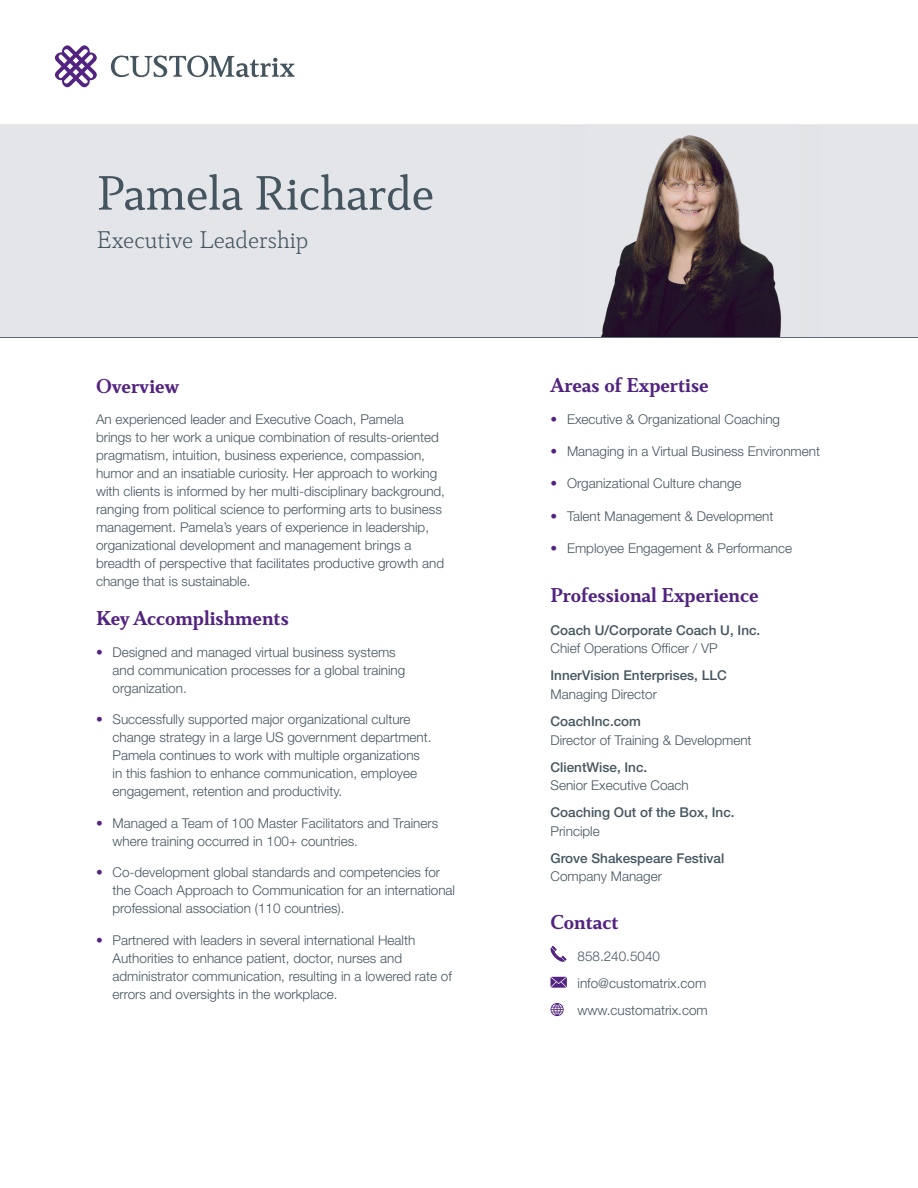
<style>
.page{position:relative;width:918px;height:1188px;background:#fff}
.page>*{position:absolute;margin:0;border:0;box-sizing:border-box;transform-origin:0 0}
.t1{font:54px "Cultura New";color:#455560}
.t2{font:300 27px "Cultura New";color:#455560}
.t3{font:700 22.5px "Cultura New";color:#522380}
.t4{font:300 13.5px/18px "Helvetica Neue LT Std";color:#455560}
.t5{font:500 13.5px "Helvetica Neue LT Std";color:#455560}
.s1{color:#522380}
</style>
<div class="page">
<hr style="left:0;top:337px;width:918px;height:1px;background:#455560">
<svg style="left:55px;top:45px;width:42px;height:43px"></svg>
<svg style="left:111px;top:56px;width:184px;height:21px"></svg>
<hr style="left:0;top:125px;width:918px;height:1px;background:#9fa1a4">
<img style="left:0;top:126px;width:918px;height:211px">
<svg style="left:550px;top:946px;width:17px;height:16px"></svg>
<svg style="left:551px;top:977px;width:16px;height:11px"></svg>
<svg style="left:551px;top:1003px;width:13px;height:13px"></svg>
<h1 class="t1" style="left:97px;top:165px;width:339px">Pamela Richarde</h1>
<h2 class="t2" style="left:97px;top:225px;width:213px">Executive Leadership</h2>
<h3 class="t3" style="left:96px;top:374px;width:85px">Overview</h3>
<p class="t4" style="left:96px;top:410px;width:351px">An experienced leader and Executive Coach, Pamela<br>brings to her work a unique combination of results-oriented pragmatism, intuition, business experience, compassion, humor and an insatiable curiosity. Her approach to working with clients is informed by her multi-disciplinary background, ranging from political science to performing arts to business management. Pamela’s years of experience in leadership, organizational development and management brings a breadth of perspective that facilitates productive growth and change that is sustainable.</p>
<h3 class="t3" style="left:96px;top:606px;width:194px">Key Accomplishments</h3>
<p class="t4" style="left:113px;top:643px;width:294px;text-indent:-16px"><span class="s1">•</span> Designed and managed virtual business systems and communication processes for a global training organization.</p>
<p class="t4" style="left:113px;top:710px;width:321px;text-indent:-16px"><span class="s1">•</span> Successfully supported major organizational culture change strategy in a large US government department.<br>Pamela continues to work with multiple organizations in this fashion to enhance communication, employee engagement, retention and productivity.</p>
<p class="t4" style="left:113px;top:814px;width:327px;text-indent:-16px"><span class="s1">•</span> Managed a Team of 100 Master Facilitators and Trainers where training occurred in 100+ countries.</p>
<p class="t4" style="left:113px;top:863px;width:344px;text-indent:-16px"><span class="s1">•</span> Co-development global standards and competencies for the Coach Approach to Communication for an international professional association (110 countries).</p>
<p class="t4" style="left:113px;top:931px;width:341px;text-indent:-16px"><span class="s1">•</span> Partnered with leaders in several international Health Authorities to enhance patient, doctor, nurses and administrator communication, resulting in a lowered rate of errors and oversights in the workplace.</p>
<h3 class="t3" style="left:551px;top:373px;width:160px">Areas of Expertise</h3>
<p class="t4" style="left:551px;top:410px;width:231px"><span class="s1">•</span> Executive &amp; Organizational Coaching</p>
<p class="t4" style="left:551px;top:442px;width:271px"><span class="s1">•</span> Managing in a Virtual Business Environment</p>
<p class="t4" style="left:551px;top:474px;width:193px"><span class="s1">•</span> Organizational Culture change</p>
<p class="t4" style="left:551px;top:507px;width:225px"><span class="s1">•</span> Talent Management &amp; Development</p>
<p class="t4" style="left:551px;top:539px;width:243px"><span class="s1">•</span> Employee Engagement &amp; Performance</p>
<h3 class="t3" style="left:551px;top:584px;width:210px">Professional Experience</h3>
<p class="t5" style="left:551px;top:622px;width:211px">Coach U/Corporate Coach U, Inc.</p>
<p class="t4" style="left:551px;top:639px;width:169px">Chief Operations Officer / VP</p>
<p class="t5" style="left:551px;top:667px;width:178px">InnerVision Enterprises, LLC</p>
<p class="t4" style="left:551px;top:685px;width:108px">Managing Director</p>
<p class="t5" style="left:551px;top:713px;width:92px">CoachInc.com</p>
<p class="t4" style="left:551px;top:731px;width:203px">Director of Training &amp; Development</p>
<p class="t5" style="left:551px;top:759px;width:98px">ClientWise, Inc.</p>
<p class="t4" style="left:551px;top:776px;width:140px">Senior Executive Coach</p>
<p class="t5" style="left:551px;top:804px;width:186px">Coaching Out of the Box, Inc.</p>
<p class="t4" style="left:551px;top:822px;width:51px">Principle</p>
<p class="t5" style="left:551px;top:850px;width:175px">Grove Shakespeare Festival</p>
<p class="t4" style="left:551px;top:867px;width:113px">Company Manager</p>
<h3 class="t3" style="left:551px;top:910px;width:70px">Contact</h3>
<p class="t4" style="left:578px;top:942px;width:132px;line-height:26.8px">858.240.5040 info@customatrix.com www.customatrix.com</p>
</div>
